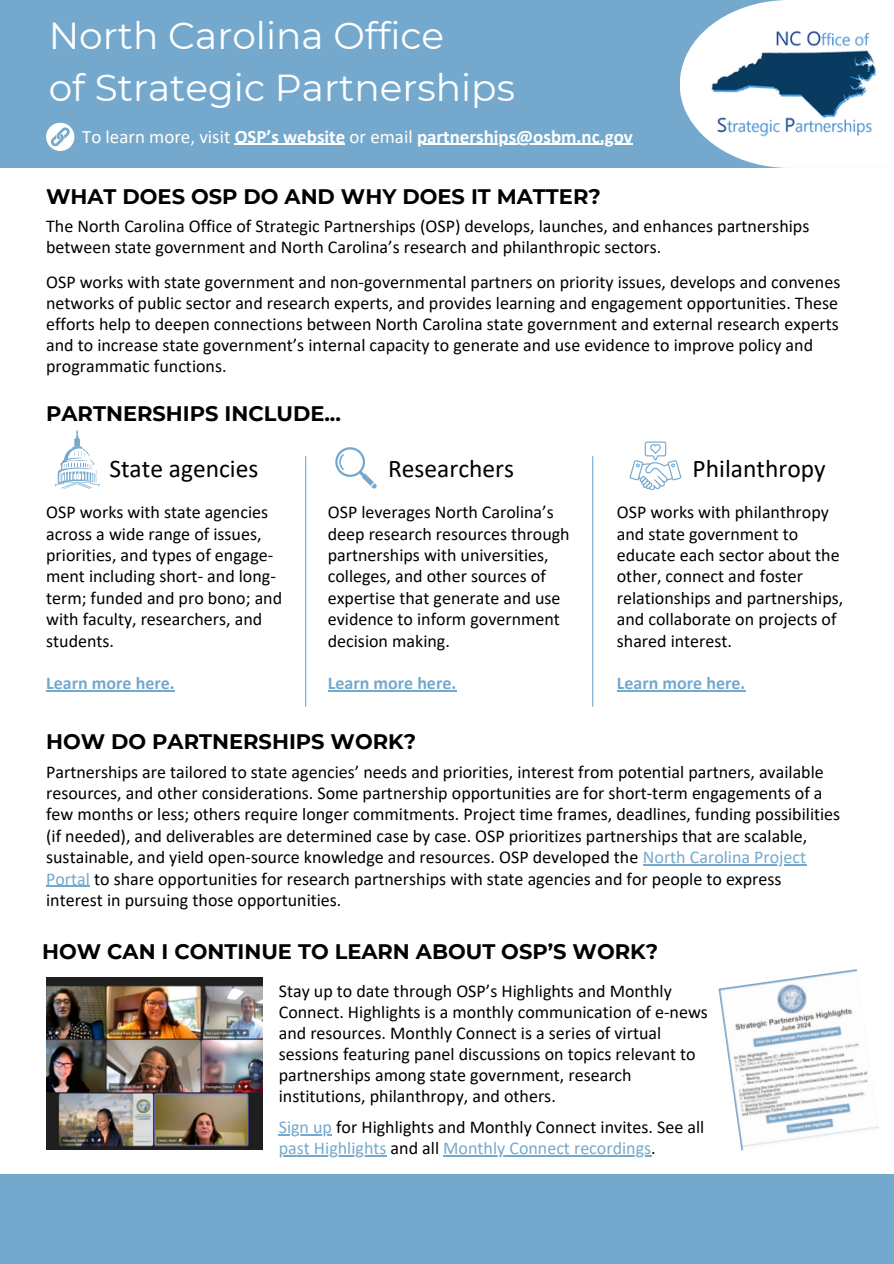
<style>
.page{position:relative;width:894px;height:1264px;background:#fff}
.page>*{position:absolute;margin:0;border:0;box-sizing:border-box;transform-origin:0 0}
.t1{font:37.5px/51.8px "Montserrat";color:#fff}
.t2{font:25.5px "Calibri";color:#000}
.t3{font:700 21px "Montserrat";color:#000}
.t4{font:700 18.9px "Calibri";color:#fff}
.t5{font:18px/21.3px "Calibri";color:#000}
.t6{font:18px "Calibri";color:#74a9cd}
.t7{font:700 18px "Calibri";color:#74a9cd}
.s1{font-weight:400}
.s2{color:#74a9cd}
.s3{color:#000}
</style>
<div class="page">
<div style="left:0;top:0;width:893px;height:168px;background:#74a9cd"></div>
<svg style="left:680px;top:0;width:213px;height:168px"></svg>
<img style="left:708px;top:28px;width:171px;height:109px">
<svg style="left:54px;top:429px;width:46px;height:60px"></svg>
<svg style="left:335px;top:447px;width:42px;height:42px"></svg>
<svg style="left:629px;top:441px;width:52px;height:49px"></svg>
<hr style="left:592px;top:456px;width:1px;height:250px;background:#74a9cd">
<svg style="left:46px;top:123px;width:28px;height:28px"></svg>
<img style="left:46px;top:977px;width:216px;height:172px">
<img style="left:718px;top:969px;width:161px;height:181px">
<div style="left:0;top:1174px;width:893px;height:89px;background:#74a9cd"></div>
<hr style="left:46px;top:690px;width:129px;height:1px;background:#74a9cd">
<hr style="left:328px;top:690px;width:128px;height:1px;background:#74a9cd">
<hr style="left:616px;top:690px;width:129px;height:1px;background:#74a9cd">
<hr style="left:279px;top:1134px;width:53px;height:2px;background:#74a9cd">
<hr style="left:279px;top:1155px;width:107px;height:2px;background:#74a9cd">
<hr style="left:443px;top:1155px;width:208px;height:2px;background:#74a9cd">
<hr style="left:642px;top:864px;width:164px;height:1px;background:#74a9cd">
<hr style="left:46px;top:885px;width:44px;height:1px;background:#74a9cd">
<hr style="left:234px;top:144px;width:111px;height:1px;background:#fff">
<hr style="left:417px;top:144px;width:215px;height:1px;background:#fff">
<hr style="left:305px;top:456px;width:1px;height:250px;background:#74a9cd">
<h3 class="t1" style="left:49px;top:10px;width:468px">North Carolina Office<br>of Strategic Partnerships</h3>
<p class="t4" style="left:82px;top:128px;width:552px"><span class="s1">To learn more, visit</span> OSP’s website <span class="s1">or email</span> partnerships@osbm.nc.gov</p>
<p class="t3" style="left:46px;top:183px;width:556px">WHAT DOES OSP DO AND WHY DOES IT MATTER?</p>
<p class="t5" style="left:46px;top:217px;width:764px">The North Carolina Office of Strategic Partnerships (OSP) develops, launches, and enhances partnerships between state government and North Carolina’s research and philanthropic sectors.</p>
<p class="t5" style="left:46px;top:273px;width:795px">OSP works with state government and non-governmental partners on priority issues, develops and convenes networks of public sector and research experts, and provides learning and engagement opportunities. These efforts help to deepen connections between North Carolina state government and external research experts and to increase state government’s internal capacity to generate and use evidence to improve policy and programmatic functions.</p>
<h3 class="t3" style="left:46px;top:400px;width:296px">PARTNERSHIPS INCLUDE...</h3>
<h5 class="t2" style="left:109px;top:458px;width:150px">State agencies</h5>
<p class="t2" style="left:388px;top:458px;width:127px">Researchers</p>
<h2 class="t2" style="left:692px;top:458px;width:135px">Philanthropy</h2>
<p class="t5" style="left:46px;top:503px;width:237px">OSP works with state agencies across a wide range of issues, priorities, and types of engage&shy;ment including short- and long&shy;term; funded and pro bono; and with faculty, researchers, and students.</p>
<h2 class="t7" style="left:46px;top:676px;width:130px">Learn more here.</h2>
<p class="t5" style="left:328px;top:503px;width:243px">OSP leverages North Carolina’s deep research resources through partnerships with universities, colleges, and other sources of expertise that generate and use evidence to inform government decision making.</p>
<p class="t7" style="left:328px;top:676px;width:130px">Learn more here.</p>
<p class="t3" style="left:46px;top:728px;width:371px">HOW DO PARTNERSHIPS WORK?</p>
<h2 class="t5" style="left:616px;top:503px;width:228px">OSP works with philanthropy and state government to educate each sector about the other, connect and foster relationships and partnerships, and collaborate on projects of shared interest.</h2>
<p class="t7" style="left:616px;top:676px;width:130px">Learn more here.</p>
<p class="t5" style="left:46px;top:762px;width:795px">Partnerships are tailored to state agencies’ needs and priorities, interest from potential partners, available resources, and other considerations. Some partnership opportunities are for short-term engagements of a few months or less; others require longer commitments. Project time frames, deadlines, funding possibilities (if needed), and deliverables are determined case by case. OSP prioritizes partnerships that are scalable, sustainable, and yield open-source knowledge and resources. OSP developed the <span class="s2">North Carolina Project</span></p>
<h3 class="t5" style="left:46px;top:869px;width:736px"><span class="s2">Portal</span> to share opportunities for research partnerships with state agencies and for people to express interest in pursuing those opportunities.</h3>
<p class="t3" style="left:42px;top:938px;width:617px">HOW CAN I CONTINUE TO LEARN ABOUT OSP’S WORK?</p>
<p class="t5" style="left:279px;top:981px;width:430px">Stay up to date through OSP’s Highlights and Monthly Connect. Highlights is a monthly communication of e-news and resources. Monthly Connect is a series of virtual sessions featuring panel discussions on topics relevant to partnerships among state government, research institutions, philanthropy, and others.</p>
<p class="t5" style="left:279px;top:1117px;width:427px"><span class="s2">Sign up</span> for Highlights and Monthly Connect invites. See all</p>
<h5 class="t6" style="left:279px;top:1140px;width:378px">past Highlights <span class="s3">and all</span> Monthly Connect recordings<span class="s3">.</span></h5>
</div>
